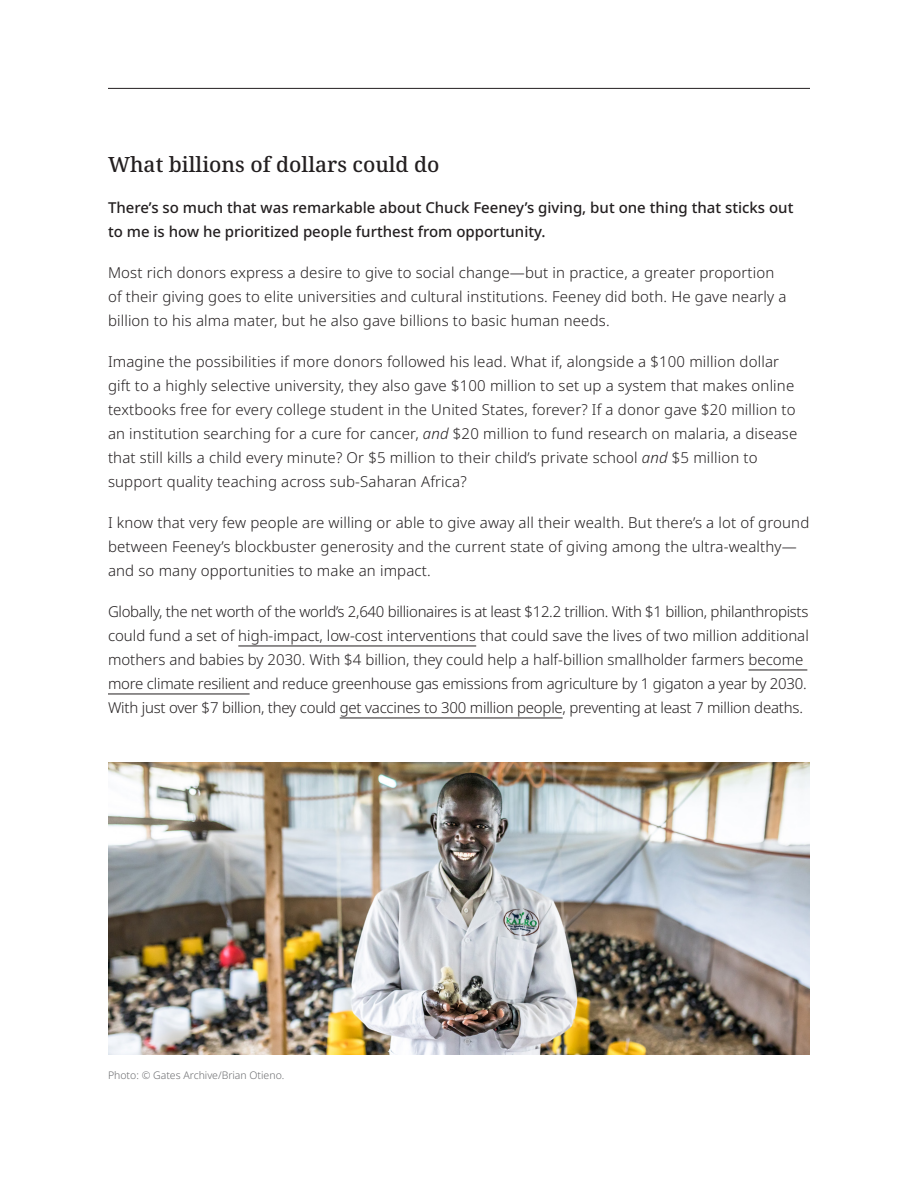
<style>
.page{position:relative;width:918px;height:1188px;background:#fff}
.page>*{position:absolute;margin:0;border:0;box-sizing:border-box;transform-origin:0 0}
.Header_02{font:500 21px "Noto Serif";color:#231f20}
.Body_Copy{font:300 15px/24px "Noto Sans";letter-spacing:.01em;color:#231f20}
.Body_Copy-2{font:300 15px/24px "Noto Sans";letter-spacing:-.015em;color:#231f20}
.Intro_paragraph{font:500 15px/24px "Noto Sans";color:#231f20}
.Photo_credit{font:300 10.5px "Noto Sans";color:#6c6d70}
.s1{font-style:italic}
</style>
<div class="page">
<hr style="left:108px;top:88px;width:702px;height:1px;background:#231f20">
<img style="left:108px;top:762px;width:702px;height:292px">
<hr style="left:238px;top:646px;width:238px;height:1px;background:#231f20">
<hr style="left:749px;top:670px;width:58px;height:1px;background:#231f20">
<hr style="left:108px;top:694px;width:142px;height:1px;background:#231f20">
<hr style="left:340px;top:718px;width:223px;height:1px;background:#231f20">
<p class="Header_02" style="left:108px;top:150px;width:333px">What billions of dollars could do</p>
<p class="Intro_paragraph" style="left:108px;top:196px;width:687px">There’s so much that was remarkable about Chuck Feeney’s giving, but one thing that sticks out to me is how he prioritized people furthest from opportunity.</p>
<p class="Body_Copy" style="left:108px;top:261px;width:680px">Most rich donors express a desire to give to social change—but in practice, a greater proportion of their giving goes to elite universities and cultural institutions. Feeney did both. He gave nearly a billion to his alma mater, but he also gave billions to basic human needs.</p>
<p class="Body_Copy" style="left:108px;top:350px;width:691px">Imagine the possibilities if more donors followed his lead. What if, alongside a $100 million dollar gift to a highly selective university, they also gave $100 million to set up a system that makes online textbooks free for every college student in the United States, forever? If a donor gave $20 million to an institution searching for a cure for cancer, <span class="s1">and</span> $20 million to fund research on malaria, a disease that still kills a child every minute? Or $5 million to their child’s private school <span class="s1">and</span> $5 million to support quality teaching across sub-Saharan Africa?</p>
<p class="Body_Copy" style="left:108px;top:511px;width:703px">I know that very few people are willing or able to give away all their wealth. But there’s a lot of ground between Feeney’s blockbuster generosity and the current state of giving among the ultra-wealthy— and so many opportunities to make an impact.</p>
<p class="Body_Copy-2" style="left:108px;top:600px;width:702px">Globally, the net worth of the world’s 2,640 billionaires is at least $12.2 trillion. With $1 billion, philanthropists could fund a set of high-impact, low-cost interventions that could save the lives of two million additional mothers and babies by 2030. With $4 billion, they could help a half-billion smallholder farmers become more climate resilient and reduce greenhouse gas emissions from agriculture by 1 gigaton a year by 2030.<br>With just over $7 billion, they could get vaccines to 300 million people, preventing at least 7 million deaths.</p>
<p class="Photo_credit" style="left:108px;top:1068px;width:178px">Photo: © Gates Archive/Brian Otieno.</p>
</div>
